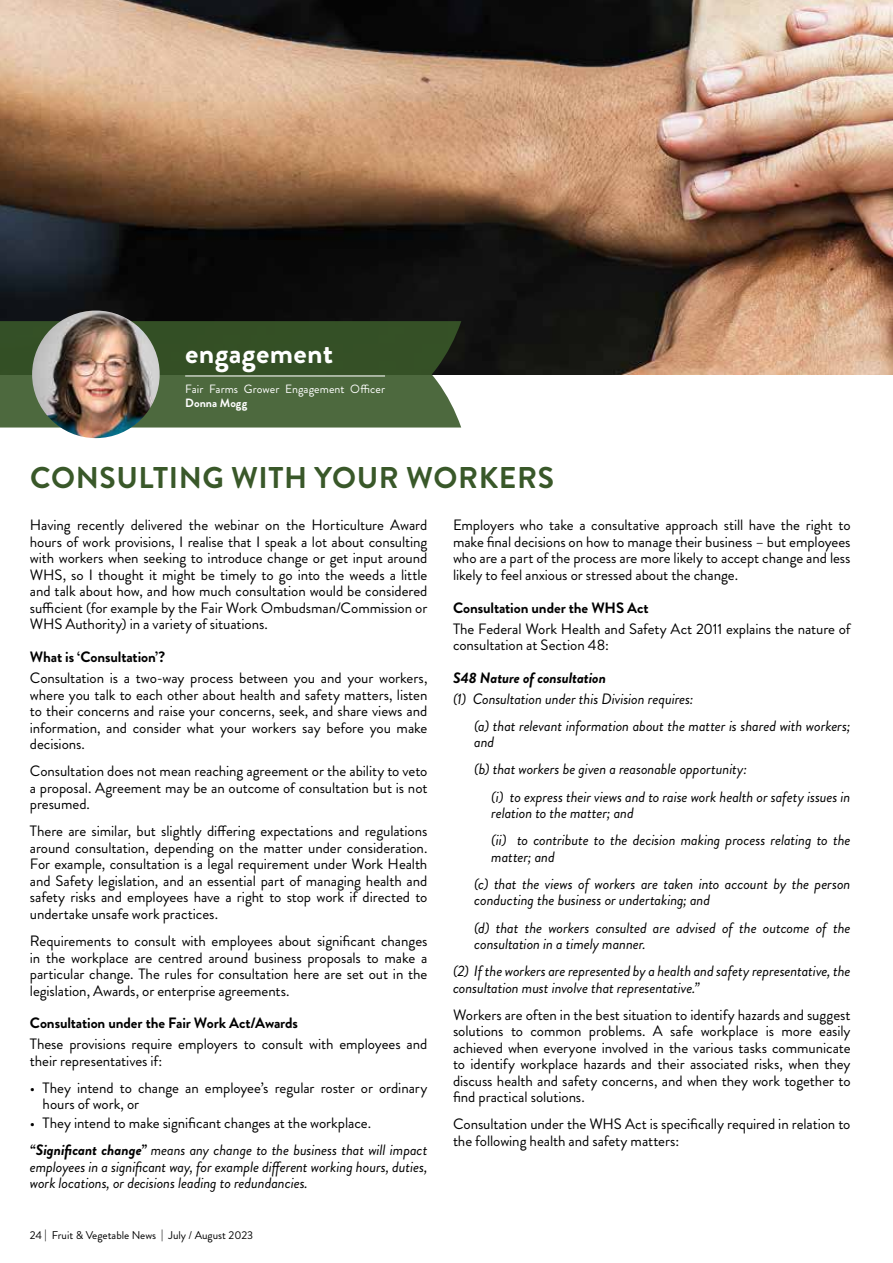
<style>
.page{position:relative;width:893px;height:1263px;background:#fff}
.page>*{position:absolute;margin:0;border:0;box-sizing:border-box;transform-origin:0 0}
.t1{font:700 30px "Brandon Grotesque";letter-spacing:.02em;color:#395829}
.t2{font:700 30px "Brandon Grotesque";letter-spacing:.01em;color:#fff}
.t3{font:15px/16.5px "Brandon Grotesque";letter-spacing:-.005em;color:#000;text-align:justify}
.t4{font:italic 15px/27.2px "Brandon Grotesque";letter-spacing:-.01em;color:#000}
.t5{font:700 15px "Brandon Grotesque";letter-spacing:-.005em;color:#000}
.t6{font:italic 700 15px "Brandon Grotesque";letter-spacing:-.01em;color:#000}
.t7{font:12px "Brandon Grotesque";letter-spacing:.005em;color:#fff}
.t8{font:700 12px "Brandon Grotesque";letter-spacing:.005em;color:#fff}
.t9{font:11.25px "Brandon Grotesque";color:#000}
.s1{font-weight:700;font-style:italic}
.s2{font-style:italic}
</style>
<div class="page">
<img style="left:0;top:0;width:893px;height:374px">
<svg style="left:0;top:321px;width:461px;height:106px;background:#435e35"></svg>
<hr style="left:185px;top:376px;width:200px;height:1px;background:#fff">
<img style="left:32px;top:310px;width:128px;height:128px;border-radius:64px">
<h1 class="t2" style="left:185px;top:332px;width:150px">engagement</h1>
<p class="t7" style="left:185px;top:381px;width:201px">Fair Farms Grower Engagement Officer</p>
<p class="t8" style="left:185px;top:394px;width:64px">Donna Mogg</p>
<h1 class="t1" style="left:30px;top:457px;width:525px">CONSULTING WITH YOUR WORKERS</h1>
<p class="t3" style="left:30px;top:517px;width:399px">Having recently delivered the webinar on the Horticulture Award hours of work provisions, I realise that I speak a lot about consulting with workers when seeking to introduce change or get input around WHS, so I thought it might be timely to go into the weeds a little and talk about how, and how much consultation would be considered sufficient (for example by the Fair Work Ombudsman/Commission or WHS Authority) in a variety of situations.</p>
<p class="t5" style="left:30px;top:647px;width:137px">What is ‘Consultation’?</p>
<p class="t3" style="left:30px;top:670px;width:399px">Consultation is a two-way process between you and your workers, where you talk to each other about health and safety matters, listen to their concerns and raise your concerns, seek, and share views and information, and consider what your workers say before you make decisions.</p>
<p class="t3" style="left:30px;top:763px;width:399px">Consultation does not mean reaching agreement or the ability to veto a proposal. Agreement may be an outcome of consultation but is not presumed.</p>
<p class="t3" style="left:30px;top:823px;width:399px">There are similar, but slightly differing expectations and regulations around consultation, depending on the matter under consideration.<br>For example, consultation is a legal requirement under Work Health and Safety legislation, and an essential part of managing health and safety risks and employees have a right to stop work if directed to undertake unsafe work practices.</p>
<p class="t3" style="left:30px;top:933px;width:399px">Requirements to consult with employees about significant changes in the workplace are centred around business proposals to make a particular change. The rules for consultation here are set out in the legislation, Awards, or enterprise agreements.</p>
<p class="t5" style="left:30px;top:1013px;width:270px">Consultation under the Fair Work Act/Awards</p>
<p class="t3" style="left:30px;top:1036px;width:399px">These provisions require employers to consult with employees and their representatives if:</p>
<p class="t3" style="left:43px;top:1079px;width:386px;text-indent:-13px">• They intend to change an employee’s regular roster or ordinary hours of work, or</p>
<p class="t3" style="left:30px;top:1109px;width:399px;line-height:27.2px">• They intend to make significant changes at the workplace. <span class="s1">“Significant change”</span> <span class="s2">means any change to the business that will impact</span></p>
<p class="t4" style="left:30px;top:1158px;width:399px;line-height:16.5px">employees in a significant way, for example different working hours, duties, work locations, or decisions leading to redundancies.</p>
<p class="t3" style="left:453px;top:517px;width:399px">Employers who take a consultative approach still have the right to make final decisions on how to manage their business – but employees who are a part of the process are more likely to accept change and less likely to feel anxious or stressed about the change.</p>
<p class="t5" style="left:453px;top:597px;width:197px">Consultation under the WHS Act</p>
<p class="t3" style="left:453px;top:620px;width:399px">The Federal Work Health and Safety Act 2011 explains the nature of consultation at Section 48:</p>
<p class="t6" style="left:453px;top:667px;width:155px">S48 Nature of consultation</p>
<p class="t4" style="left:474px;top:685px;width:378px;text-indent:-21px">(1) Consultation under this Division requires:<br>(a) that relevant information about the matter is shared with workers;</p>
<p class="t4" style="left:474px;top:729px;width:22px">and</p>
<p class="t4" style="left:474px;top:756px;width:274px">(b) that workers be given a reasonable opportunity:</p>
<p class="t4" style="left:491px;top:783px;width:361px">(i) to express their views and to raise work health or safety issues in</p>
<p class="t4" style="left:491px;top:800px;width:361px">relation to the matter; and<br>(ii) to contribute to the decision making process relating to the</p>
<p class="t4" style="left:474px;top:843px;width:378px;text-indent:17px">matter; and<br>(c) that the views of workers are taken into account by the person</p>
<p class="t4" style="left:474px;top:887px;width:378px">conducting the business or undertaking; and<br>(d) that the workers consulted are advised of the outcome of the</p>
<p class="t4" style="left:453px;top:930px;width:399px;text-indent:21px">consultation in a timely manner.<br>(2) If the workers are represented by a health and safety representative, the</p>
<p class="t4" style="left:453px;top:974px;width:248px">consultation must involve that representative.”</p>
<p class="t3" style="left:453px;top:1007px;width:399px">Workers are often in the best situation to identify hazards and suggest solutions to common problems. A safe workplace is more easily achieved when everyone involved in the various tasks communicate to identify workplace hazards and their associated risks, when they discuss health and safety concerns, and when they work together to find practical solutions.</p>
<p class="t3" style="left:453px;top:1116px;width:399px">Consultation under the WHS Act is specifically required in relation to the following health and safety matters:</p>
<p class="t9" style="left:30px;top:1227px;width:225px">24 | Fruit &amp; Vegetable News | July / August 2023</p>
</div>
